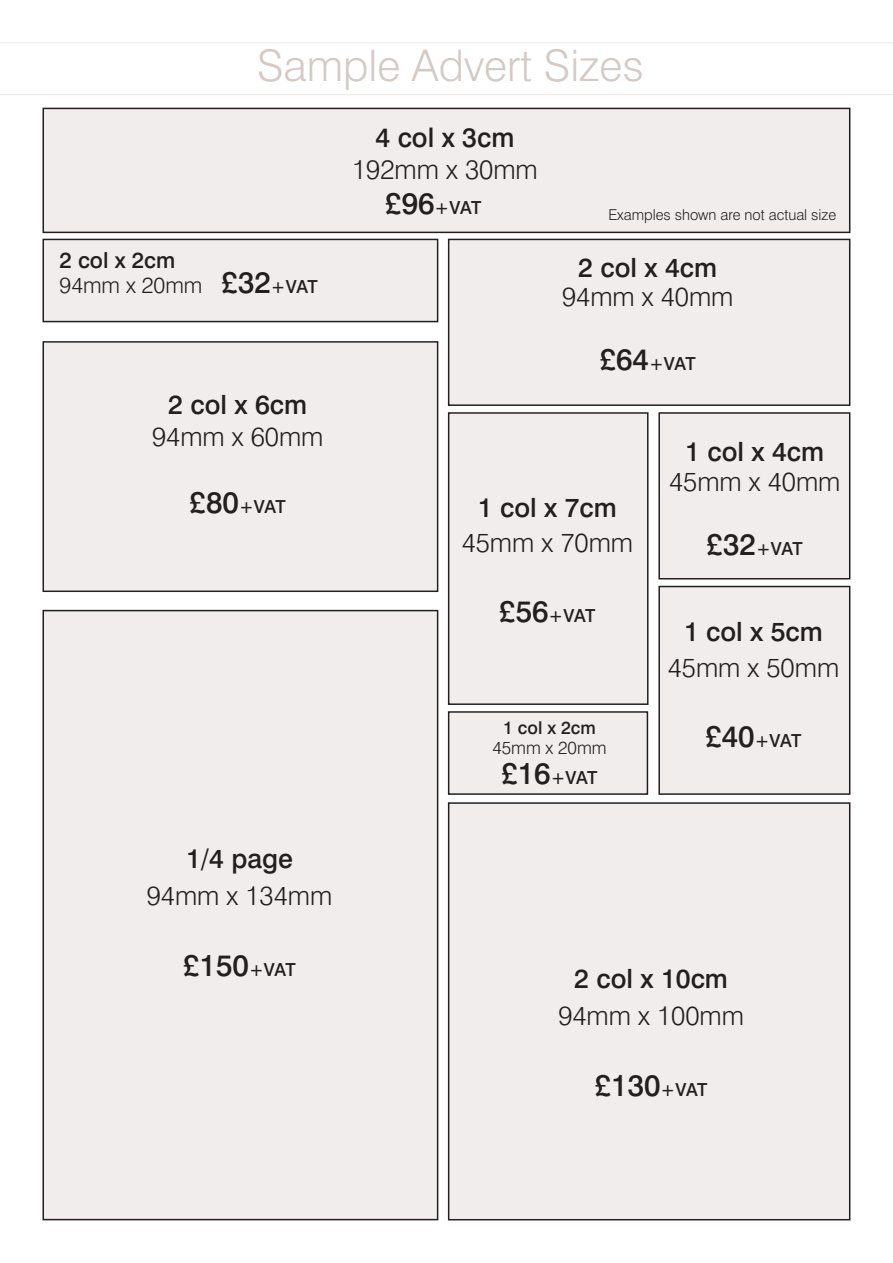
<style>
.page{position:relative;width:893px;height:1263px;background:#fff}
.page>*{position:absolute;margin:0;border:0;box-sizing:border-box;transform-origin:0 0}
.t1{font:300 43.5px "Swiss 721 BT";color:#d4cac5}
.t2{font:500 30px "Swiss 721 BT";color:#231f20}
.t3{font:300 27px "Swiss 721 BT";color:#231f20}
.t4{font:500 27px "Swiss 721 BT";color:#231f20}
.t5{font:300 26.55px "Swiss 721 BT";color:#231f20}
.t6{font:500 26.55px "Swiss 721 BT";color:#231f20}
.t7{font:300 22.05px/25px "Swiss 721 BT";color:#231f20}
.t8{font:500 18px "Swiss 721 BT";letter-spacing:-.03em;color:#231f20}
.t9{font:300 17.7px "Swiss 721 BT";color:#231f20}
.t10{font:500 17.7px "Swiss 721 BT";color:#231f20}
.t11{font:300 15px "Swiss 721 BT";color:#231f20}
.s1{font-weight:500}
.s2{font-weight:500;font-size:30px}
.s3{font-weight:500;font-size:18px}
.s4{font-size:30px}
.s5{font-size:18px}
</style>
<div class="page">
<div style="left:449px;top:804px;width:400px;height:415px;background:#f0edec"></div>
<div style="left:448px;top:802px;width:402px;height:418px;border:2px solid #231f20"></div>
<div style="left:44px;top:343px;width:393px;height:247px;background:#f0edec"></div>
<div style="left:43px;top:341px;width:395px;height:251px;border:2px solid #231f20"></div>
<div style="left:449px;top:240px;width:400px;height:164px;background:#f0edec"></div>
<div style="left:448px;top:239px;width:402px;height:167px;border:2px solid #231f20"></div>
<div style="left:44px;top:611px;width:393px;height:608px;background:#f0edec"></div>
<div style="left:43px;top:610px;width:395px;height:610px;border:2px solid #231f20"></div>
<div style="left:449px;top:414px;width:198px;height:289px;background:#f0edec"></div>
<div style="left:448px;top:412px;width:200px;height:293px;border:2px solid #231f20"></div>
<div style="left:449px;top:713px;width:198px;height:80px;background:#f0edec"></div>
<div style="left:448px;top:711px;width:200px;height:84px;border:2px solid #231f20"></div>
<div style="left:660px;top:587px;width:189px;height:206px;background:#f0edec"></div>
<div style="left:658px;top:586px;width:192px;height:209px;border:2px solid #231f20"></div>
<div style="left:660px;top:414px;width:189px;height:164px;background:#f0edec"></div>
<div style="left:658px;top:412px;width:192px;height:167px;border:2px solid #231f20"></div>
<div style="left:44px;top:109px;width:805px;height:123px;background:#f0edec"></div>
<div style="left:43px;top:108px;width:807px;height:125px;border:2px solid #231f20"></div>
<div style="left:44px;top:240px;width:393px;height:81px;background:#f0edec"></div>
<div style="left:43px;top:239px;width:395px;height:83px;border:2px solid #231f20"></div>
<hr style="left:0;top:43px;width:893px;height:1px;background:#ece8e6">
<hr style="left:0;top:94px;width:893px;height:1px;background:#ece8e6">
<h1 class="t1" style="left:257px;top:49px;width:388px">Sample Advert Sizes</h1>
<p class="t7" style="left:60px;top:250px;width:260px"><span class="s1">2 col x 2cm<br></span>94mm x 20mm <span class="s2">£32</span><span class="s3">+VAT</span></p>
<p class="t6" style="left:168px;top:395px;width:140px">2 col x 6cm</p>
<p class="t5" style="left:152px;top:427px;width:173px">94mm x 60mm</p>
<p class="t8" style="left:190px;top:500px;width:98px"><span class="s4">£80</span>+VAT</p>
<p class="t4" style="left:375px;top:128px;width:140px">4 col x 3cm</p>
<p class="t3" style="left:352px;top:160px;width:187px">192mm x 30mm</p>
<p class="t8" style="left:385px;top:201px;width:98px"><span class="s4">£96</span>+VAT</p>
<p class="t11" style="left:608px;top:209px;width:229px">Examples shown are not actual size</p>
<p class="t6" style="left:578px;top:257px;width:140px">2 col x 4cm</p>
<p class="t5" style="left:562px;top:287px;width:173px">94mm x 40mm</p>
<p class="t8" style="left:600px;top:357px;width:98px"><span class="s4">£64</span>+VAT</p>
<p class="t6" style="left:685px;top:442px;width:140px">1 col x 4cm</p>
<p class="t5" style="left:669px;top:472px;width:173px">45mm x 40mm</p>
<p class="t6" style="left:478px;top:498px;width:140px">1 col x 7cm</p>
<p class="t5" style="left:462px;top:533px;width:173px">45mm x 70mm</p>
<p class="t8" style="left:499px;top:609px;width:98px"><span class="s4">£56</span>+VAT</p>
<p class="t10" style="left:503px;top:722px;width:94px">1 col x 2cm</p>
<p class="t9" style="left:492px;top:741px;width:116px">45mm x 20mm</p>
<p class="t8" style="left:501px;top:771px;width:98px"><span class="s4">£16</span>+VAT</p>
<p class="t8" style="left:707px;top:542px;width:98px"><span class="s4">£32</span>+VAT</p>
<p class="t6" style="left:684px;top:622px;width:140px">1 col x 5cm</p>
<p class="t5" style="left:668px;top:658px;width:173px">45mm x 50mm</p>
<p class="t8" style="left:705px;top:734px;width:98px"><span class="s4">£40</span>+VAT</p>
<p class="t6" style="left:186px;top:849px;width:108px">1/4 page</p>
<p class="t5" style="left:147px;top:886px;width:187px">94mm x 134mm</p>
<p class="t2" style="left:183px;top:955px;width:114px">£150<span class="s5">+VAT</span></p>
<p class="t6" style="left:574px;top:969px;width:155px">2 col x 10cm</p>
<p class="t5" style="left:558px;top:1006px;width:187px">94mm x 100mm</p>
<p class="t2" style="left:595px;top:1074px;width:114px">£130<span class="s5">+VAT</span></p>
</div>
